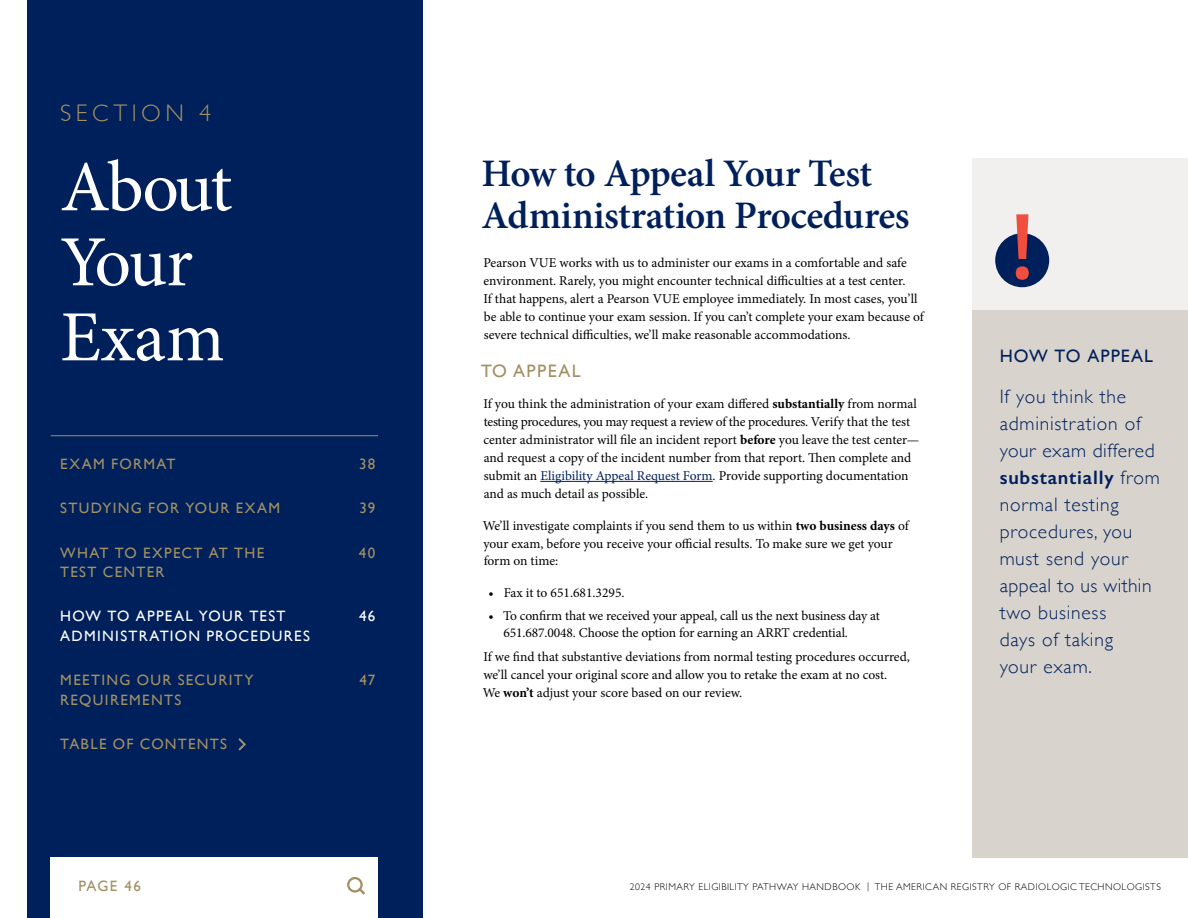
<style>
.page{position:relative;width:1188px;height:918px;background:#fff}
.page>*{position:absolute;margin:0;border:0;box-sizing:border-box;transform-origin:0 0}
.t1{font:72px/75px "Minion Pro";letter-spacing:-.03em;color:#fff}
.t2{font:600 39px/42px "Minion Pro";letter-spacing:-.015em;color:#00205b}
.t3{font:300 24px "Gill Sans";color:#a29062}
.t4{font:300 19.5px/27px "Gill Sans";letter-spacing:.04em;color:#00205b}
.t5{font:18px "Gill Sans";letter-spacing:.055em;color:#00205b}
.t6{font:18px "Gill Sans";letter-spacing:.08em;color:#a29062}
.t7{font:15px "Gill Sans";letter-spacing:.085em;color:#a29062}
.t8{font:15px "Gill Sans";letter-spacing:.085em;color:#fff}
.t9{font:13.5px/18px "Minion Pro";letter-spacing:-.005em;color:#000}
.t10{font:300 9.75px "Gill Sans";letter-spacing:.05em;color:#000}
.s1{font-weight:700}
.s2{color:#00205b}
.s3{font-weight:600}
</style>
<div class="page">
<div style="left:27px;top:0;width:396px;height:918px;background:#00205b"></div>
<div style="left:51px;top:858px;width:327px;height:60px;background:#fff"></div>
<hr style="left:51px;top:435px;width:327px;height:1px;background:#a29062">
<svg style="left:238px;top:738px;width:8px;height:13px"></svg>
<svg style="left:347px;top:877px;width:18px;height:18px"></svg>
<hr style="left:540px;top:481px;width:173px;height:1px;background:#00205b">
<div style="left:973px;top:309px;width:215px;height:549px;background:#d8d3cd"></div>
<div style="left:973px;top:158px;width:215px;height:151px;background:#f2f0ee"></div>
<div style="left:995px;top:233px;width:54px;height:54px;background:#00205b;border-radius:50%"></div>
<svg style="left:1016px;top:214px;width:13px;height:66px"></svg>
<h3 class="t3" style="left:60px;top:94px;width:31px">Secti</h3>
<h3 class="t3" style="left:141px;top:94px;width:72px">on 4</h3>
<h1 class="t1" style="left:60px;top:150px;width:174px">About<br>Your<br>Exam</h1>
<p class="t7" style="left:60px;top:455px;width:117px">EXAM FORMAT</p>
<p class="t7" style="left:359px;top:455px;width:18px">38</p>
<p class="t7" style="left:60px;top:499px;width:222px">STUDYING FOR YOUR EXAM</p>
<p class="t7" style="left:359px;top:499px;width:17px">39</p>
<p class="t7" style="left:60px;top:544px;width:205px">WHAT TO EXPECT AT THE</p>
<p class="t7" style="left:359px;top:544px;width:18px">40</p>
<p class="t7" style="left:60px;top:563px;width:106px">TEST CENTER</p>
<p class="t8" style="left:60px;top:608px;width:227px">HOW TO APPEAL YOUR TEST</p>
<p class="t8" style="left:359px;top:608px;width:18px">46</p>
<p class="t8" style="left:60px;top:627px;width:251px">ADMINISTRATION PROCEDURES</p>
<p class="t7" style="left:60px;top:671px;width:195px">MEETING OUR SECURITY</p>
<p class="t7" style="left:360px;top:671px;width:17px">47</p>
<p class="t7" style="left:60px;top:691px;width:122px">REQUIREMENTS</p>
<p class="t7" style="left:60px;top:735px;width:168px">TABLE OF CONTENTS</p>
<p class="t7" style="left:79px;top:877px;width:64px">PAGE 46</p>
<h2 class="t2" style="left:482px;top:153px;width:430px">How to Appeal Your Test<br>Administration Procedures</h2>
<p class="t9" style="left:483px;top:254px;width:442px">Pearson VUE works with us to administer our exams in a comfortable and safe environment. Rarely, you might encounter technical difficulties at a test center.<br>If that happens, alert a Pearson VUE employee immediately. In most cases, you’ll be able to continue your exam session. If you can’t complete your exam because of severe technical difficulties, we’ll make reasonable accommodations.</p>
<h3 class="t6" style="left:481px;top:360px;width:101px">TO APPEAL</h3>
<p class="t9" style="left:484px;top:395px;width:437px">If you think the administration of your exam differed <span class="s1">substantially</span> from normal testing procedures, you may request a review of the procedures. Verify that the test center administrator will file an incident report <span class="s1">before</span> you leave the test center— and request a copy of the incident number from that report. Then complete and submit an <span class="s2">Eligibility Appeal Request Form</span>. Provide supporting documentation and as much detail as possible.</p>
<p class="t9" style="left:483px;top:516px;width:428px">We’ll investigate complaints if you send them to us within <span class="s1">two business days</span> of your exam, before you receive your official results. To make sure we get your form on time:</p>
<p class="t9" style="left:489px;top:584px;width:138px">• Fax it to 651.681.3295.</p>
<p class="t9" style="left:504px;top:608px;width:378px;line-height:16.5px;text-indent:-15px">• To confirm that we received your appeal, call us the next business day at<br>651.687.0048. Choose the option for earning an ARRT credential.</p>
<p class="t9" style="left:483px;top:648px;width:429px">If we find that substantive deviations from normal testing procedures occurred, we’ll cancel your original score and allow you to retake the exam at no cost.<br>We <span class="s1">won’t</span> adjust your score based on our review.</p>
<h3 class="t5" style="left:1000px;top:346px;width:155px">HOW TO APPEAL</h3>
<h3 class="t4" style="left:1000px;top:382px;width:162px">If you think the administration of your exam differed <span class="s3">substantially</span> from normal testing procedures, you must send your appeal to us within two business<br>days of taking<br>your exam.</h3>
<p class="t10" style="left:630px;top:879px;width:533px">2024 PRIMARY ELIGIBILITY PATHWAY HANDBOO K | THE AMERICAN REGISTRY OF RADIOLOGIC TECHNOLOGISTS</p>
</div>
